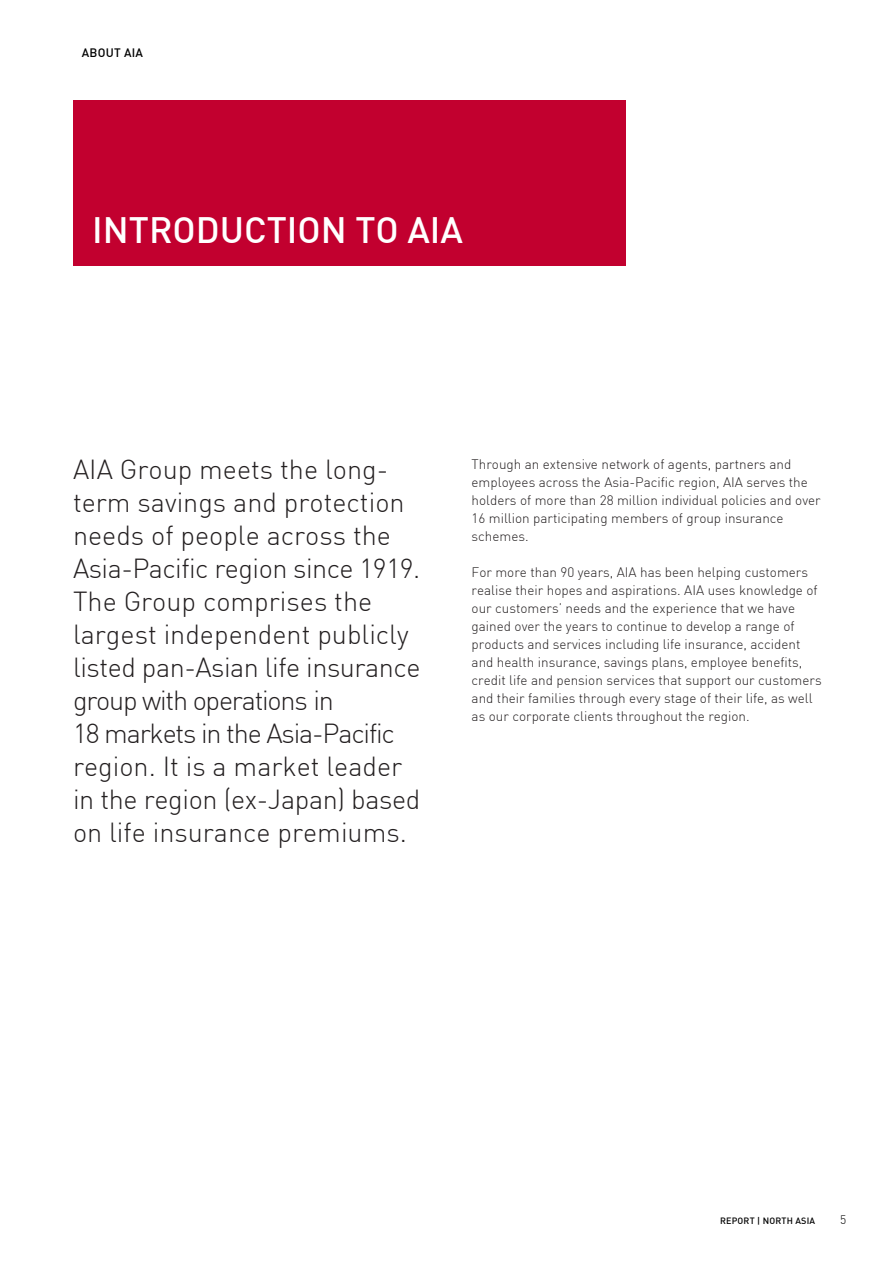
<style>
.page{position:relative;width:893px;height:1263px;background:#fff}
.page>*{position:absolute;margin:0;border:0;box-sizing:border-box;transform-origin:0 0}
.t1{font:500 36px "DIN";color:#fff}
.t2{font:300 27px/33px "DIN";color:#231f20}
.t3{font:300 13.5px/18px "DIN";color:#231f20}
.t4{font:500 12px "DIN";letter-spacing:.02em;color:#000}
.t5{font:300 12px "DIN";color:#000}
.t6{font:500 9px "DIN";letter-spacing:.02em;color:#000}
</style>
<div class="page">
<div style="left:73px;top:100px;width:553px;height:166px;background:#c2002f"></div>
<p class="t4" style="left:82px;top:45px;width:63px">ABOUT AIA</p>
<h1 class="t1" style="left:92px;top:207px;width:372px">INTRODUCTION TO AIA</h1>
<p class="t2" style="left:73px;top:452px;width:349px">AIA Group meets the long&shy;term savings and protection needs of people across the<br>Asia-Pacific region since 1919.<br>The Group comprises the largest independent publicly listed pan-Asian life insurance group with operations in<br>18 markets in the Asia-Pacific region. It is a market leader in the region (ex-Japan) based on life insurance premiums.</p>
<p class="t3" style="left:472px;top:455px;width:351px">Through an extensive network of agents, partners and employees across the Asia-Pacific region, AIA serves the holders of more than 28 million individual policies and over 16 million participating members of group insurance schemes.</p>
<p class="t3" style="left:472px;top:563px;width:352px">For more than 90 years, AIA has been helping customers realise their hopes and aspirations. AIA uses knowledge of our customers’ needs and the experience that we have gained over the years to continue to develop a range of products and services including life insurance, accident and health insurance, savings plans, employee benefits, credit life and pension services that support our customers and their families through every stage of their life, as well as our corporate clients throughout the region.</p>
<p class="t6" style="left:720px;top:1214px;width:97px">REPORT | NORTH ASIA</p>
<p class="t5" style="left:840px;top:1212px;width:8px">5</p>
</div>
